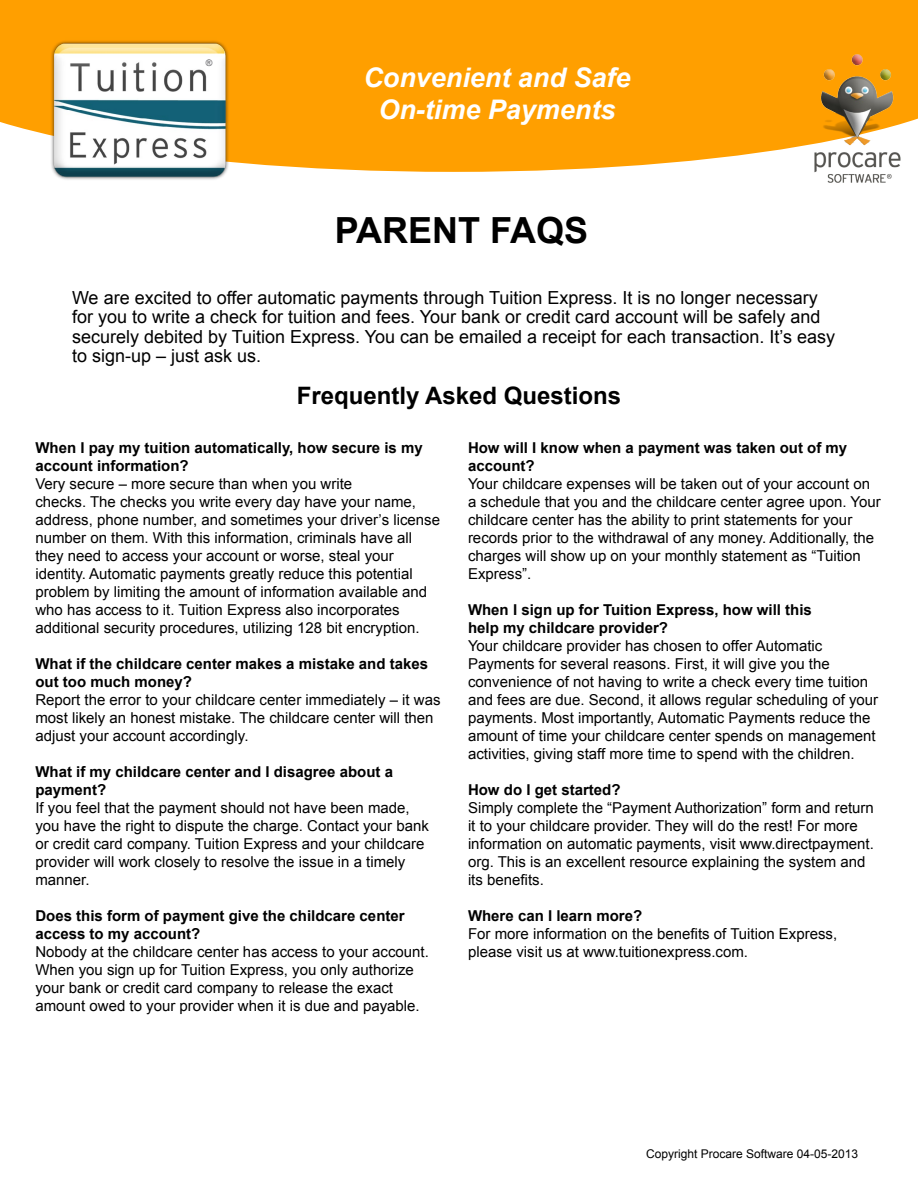
<style>
.page{position:relative;width:918px;height:1188px;background:#fff}
.page>*{position:absolute;margin:0;border:0;box-sizing:border-box;transform-origin:0 0}
.t1{font:700 36px "Arial";color:#000}
.t2{font:italic 700 27px "Arial";color:#fff}
.t3{font:700 24px "Arial";color:#000}
.t4{font:18px/19.5px "Arial";color:#000}
.t5{font:15px/18px "Arial";color:#000}
.t6{font:700 15px/18px "Arial";color:#000}
.t7{font:12px "Arial";color:#000}
.t8{font:9px "Arial";color:#5d5d60}
</style>
<div class="page">
<div style="left:0;top:0;width:918px;height:172px;background:#ff9f00"></div>
<img style="left:813px;top:46px;width:88px;height:137px">
<img style="left:41px;top:35px;width:197px;height:145px">
<p class="t8" style="left:206px;top:57px;width:8px">®</p>
<p class="t2" style="left:363px;top:59px;width:269px">Convenient and Safe</p>
<p class="t2" style="left:378px;top:92px;width:239px">On-time Payments</p>
<p class="t1" style="left:335px;top:206px;width:255px">PARENT FAQS</p>
<p class="t4" style="left:72px;top:288px;width:765px">We are excited to offer automatic payments through Tuition Express. It is no longer necessary for you to write a check for tuition and fees. Your bank or credit card account will be safely and securely debited by Tuition Express. You can be emailed a receipt for each transaction. It’s easy to sign-up – just ask us.</p>
<p class="t3" style="left:297px;top:380px;width:326px">Frequently Asked Questions</p>
<p class="t6" style="left:35px;top:439px;width:389px">When I pay my tuition automatically, how secure is my account information?</p>
<p class="t5" style="left:35px;top:475px;width:318px">Very secure – more secure than when you write</p>
<p class="t5" style="left:35px;top:493px;width:406px">checks. The checks you write every day have your name, address, phone number, and sometimes your driver’s license number on them. With this information, criminals have all they need to access your account or worse, steal your identity. Automatic payments greatly reduce this potential problem by limiting the amount of information available and who has access to it. Tuition Express also incorporates additional security procedures, utilizing 128 bit encryption.</p>
<p class="t6" style="left:35px;top:655px;width:394px">What if the childcare center makes a mistake and takes out too much money?</p>
<p class="t5" style="left:35px;top:691px;width:407px">Report the error to your childcare center immediately – it was most likely an honest mistake. The childcare center will then adjust your account accordingly.</p>
<p class="t6" style="left:35px;top:763px;width:359px">What if my childcare center and I disagree about a payment?</p>
<p class="t5" style="left:35px;top:799px;width:395px">If you feel that the payment should not have been made, you have the right to dispute the charge. Contact your bank or credit card company. Tuition Express and your childcare provider will work closely to resolve the issue in a timely manner.</p>
<p class="t6" style="left:35px;top:907px;width:371px">Does this form of payment give the childcare center access to my account?</p>
<p class="t5" style="left:35px;top:943px;width:395px">Nobody at the childcare center has access to your account.<br>When you sign up for Tuition Express, you only authorize your bank or credit card company to release the exact amount owed to your provider when it is due and payable.</p>
<p class="t6" style="left:468px;top:440px;width:381px">How will I know when a payment was taken out of my account?</p>
<p class="t5" style="left:468px;top:475px;width:414px">Your childcare expenses will be taken out of your account on a schedule that you and the childcare center agree upon. Your childcare center has the ability to print statements for your records prior to the withdrawal of any money. Additionally, the charges will show up on your monthly statement as “Tuition Express”.</p>
<p class="t6" style="left:468px;top:602px;width:345px">When I sign up for Tuition Express, how will this</p>
<p class="t6" style="left:468px;top:620px;width:202px">help my childcare provider?</p>
<p class="t5" style="left:468px;top:637px;width:412px">Your childcare provider has chosen to offer Automatic Payments for several reasons. First, it will give you the convenience of not having to write a check every time tuition and fees are due. Second, it allows regular scheduling of your payments. Most importantly, Automatic Payments reduce the amount of time your childcare center spends on management activities, giving staff more time to spend with the children.</p>
<p class="t6" style="left:468px;top:782px;width:154px">How do I get started?</p>
<p class="t5" style="left:468px;top:799px;width:408px">Simply complete the “Payment Authorization” form and return it to your childcare provider. They will do the rest! For more information on automatic payments, visit www.directpayment. org. This is an excellent resource explaining the system and its benefits.</p>
<p class="t6" style="left:468px;top:908px;width:176px">Where can I learn more?</p>
<p class="t5" style="left:468px;top:925px;width:371px">For more information on the benefits of Tuition Express, please visit us at www.tuitionexpress.com.</p>
<p class="t7" style="left:646px;top:1146px;width:214px">Copyright Procare Software 04-05-2013</p>
</div>
